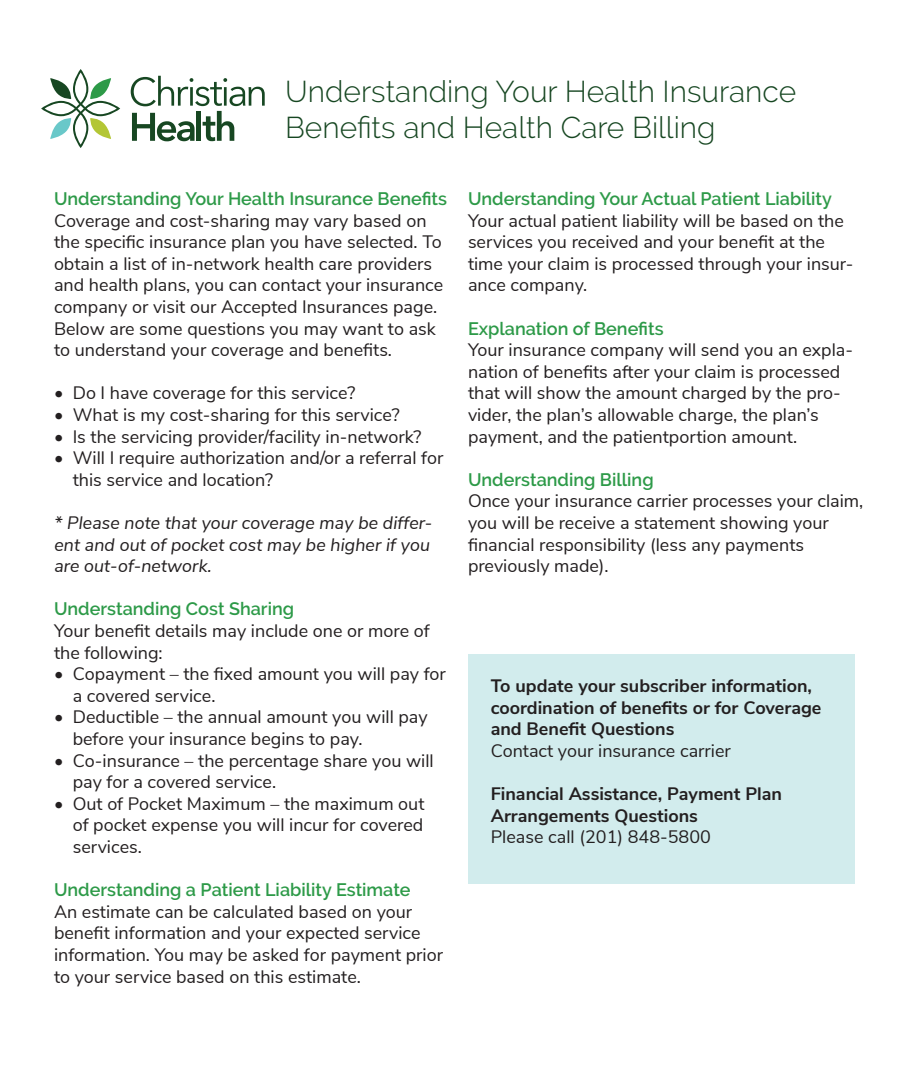
<style>
.page{position:relative;width:918px;height:1080px;background:#fff}
.page>*{position:absolute;margin:0;border:0;box-sizing:border-box;transform-origin:0 0}
.t1{font:300 30px/36px "Raleway";color:#174722}
.t2{font:18px/21.6px "Nunito Sans";color:#231f20}
.t3{font:600 18px "Raleway";color:#2d9a48}
.t4{font:700 18px/21.6px "Nunito Sans";color:#231f20}
.t5{font:italic 18px/21.6px "Nunito Sans";color:#231f20}
</style>
<div class="page">
<div style="left:468px;top:655px;width:387px;height:229px;background:#d2eced"></div>
<svg style="left:131px;top:76px;width:134px;height:65px"></svg>
<svg style="left:41px;top:69px;width:79px;height:79px"></svg>
<p class="t1" style="left:285px;top:73px;width:513px">Understanding Your Health Insurance<br>Benefits and Health Care Billing</p>
<p class="t3" style="left:54px;top:188px;width:395px">Understanding Your Health Insurance Benefits</p>
<p class="t2" style="left:54px;top:208px;width:391px">Coverage and cost-sharing may vary based on the specific insurance plan you have selected. To obtain a list of in-network health care providers and health plans, you can contact your insurance company or visit our Accepted Insurances page.</p>
<p class="t2" style="left:54px;top:316px;width:383px">Below are some questions you may want to ask to understand your coverage and benefits.</p>
<p class="t2" style="left:54px;top:381px;width:303px">• Do I have coverage for this service?</p>
<p class="t2" style="left:54px;top:403px;width:347px">• What is my cost-sharing for this service?</p>
<p class="t2" style="left:54px;top:424px;width:369px">• Is the servicing provider/facility in-network?</p>
<p class="t2" style="left:73px;top:446px;width:372px;text-indent:-19px">• Will I require authorization and/or a referral for this service and location?</p>
<p class="t5" style="left:54px;top:511px;width:381px">* Please note that your coverage may be differ&shy;ent and out of pocket cost may be higher if you are out-of-network.</p>
<p class="t3" style="left:54px;top:599px;width:242px">Understanding Cost Sharing</p>
<p class="t2" style="left:54px;top:619px;width:377px">Your benefit details may include one or more of the following:</p>
<p class="t2" style="left:73px;top:662px;width:375px;text-indent:-19px">• Copayment – the fixed amount you will pay for a covered service.</p>
<p class="t2" style="left:73px;top:705px;width:357px;text-indent:-19px">• Deductible – the annual amount you will pay before your insurance begins to pay.</p>
<p class="t2" style="left:73px;top:748px;width:363px;text-indent:-19px">• Co-insurance – the percentage share you will pay for a covered service.</p>
<p class="t2" style="left:73px;top:792px;width:353px;text-align:justify;text-indent:-19px">• Out of Pocket Maximum – the maximum out of pocket expense you will incur for covered services.</p>
<p class="t3" style="left:54px;top:879px;width:358px">Understanding a Patient Liability Estimate</p>
<p class="t2" style="left:54px;top:900px;width:391px">An estimate can be calculated based on your benefit information and your expected service information. You may be asked for payment prior to your service based on this estimate.</p>
<p class="t3" style="left:468px;top:188px;width:365px">Understanding Your Actual Patient Liability</p>
<p class="t2" style="left:468px;top:208px;width:377px">Your actual patient liability will be based on the services you received and your benefit at the</p>
<p class="t2" style="left:468px;top:252px;width:387px">time your claim is processed through your insur&shy;ance company.</p>
<p class="t3" style="left:468px;top:318px;width:197px">Explanation of Benefits</p>
<p class="t2" style="left:468px;top:338px;width:387px">Your insurance company will send you an expla&shy;nation of benefits after your claim is processed that will show the amount charged by the pro&shy;vider, the plan’s allowable charge, the plan’s payment, and the patientportion amount.</p>
<p class="t3" style="left:468px;top:469px;width:187px">Understanding Billing</p>
<p class="t2" style="left:468px;top:489px;width:397px">Once your insurance carrier processes your claim, you will be receive a statement showing your financial responsibility (less any payments</p>
<p class="t2" style="left:468px;top:554px;width:142px">previously made).</p>
<p class="t4" style="left:491px;top:674px;width:332px">To update your subscriber information, coordination of benefits or for Coverage and Benefit Questions</p>
<p class="t2" style="left:491px;top:739px;width:242px">Contact your insurance carrier</p>
<p class="t4" style="left:491px;top:782px;width:293px">Financial Assistance, Payment Plan</p>
<p class="t4" style="left:491px;top:804px;width:209px">Arrangements Questions</p>
<p class="t2" style="left:491px;top:825px;width:222px">Please call (201) 848-5800</p>
</div>
